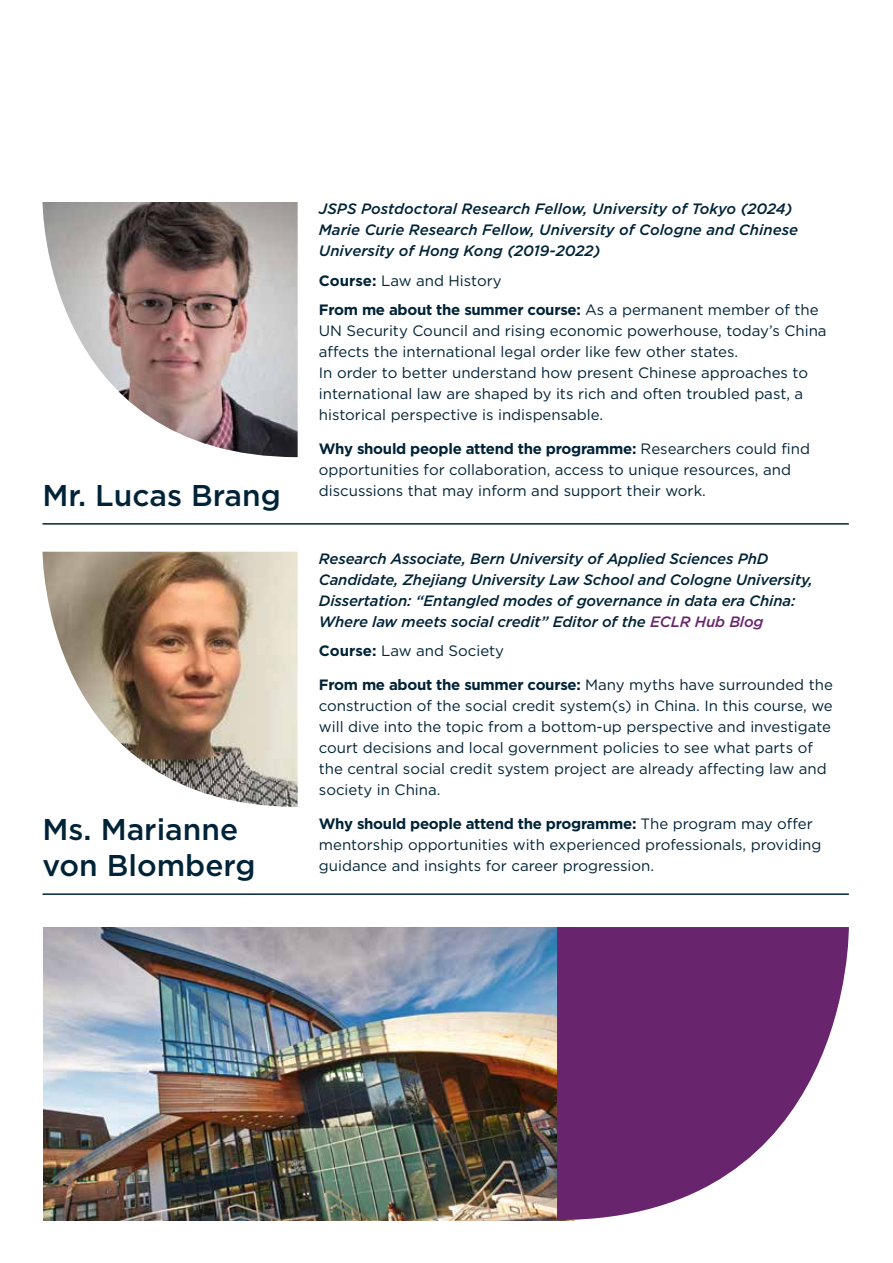
<style>
.page{position:relative;width:893px;height:1263px;background:#fff}
.page>*{position:absolute;margin:0;border:0;box-sizing:border-box;transform-origin:0 0}
.t1{font:500 30px/36px "Gotham";color:#002337}
.t2{font:15px/21px "Gotham";color:#002337}
.t3{font:italic 500 15px/21px "Gotham";letter-spacing:-.01em;color:#002337}
.s1{font-weight:700}
.s2{color:#68246d}
</style>
<div class="page">
<img style="left:43px;top:552px;width:255px;height:255px">
<hr style="left:43px;top:893px;width:806px;height:2px;background:#002337">
<img style="left:43px;top:202px;width:255px;height:255px">
<hr style="left:43px;top:523px;width:806px;height:2px;background:#002337">
<img style="left:43px;top:927px;width:514px;height:293px">
<svg style="left:557px;top:927px;width:292px;height:293px;fill:#68246d"></svg>
<h1 class="t1" style="left:43px;top:477px;width:240px">Mr. Lucas Brang</h1>
<h1 class="t1" style="left:43px;top:811px;width:215px">Ms. Marianne von Blomberg</h1>
<p class="t3" style="left:319px;top:198px;width:481px">JSPS Postdoctoral Research Fellow, University of Tokyo (2024)<br>Marie Curie Research Fellow, University of Cologne and Chinese<br>University of Hong Kong (2019-2022)</p>
<p class="t2" style="left:319px;top:265px;width:501px;line-height:29.5px"><span class="s1">Course:</span> Law and History<br><span class="s1">From me about the summer course:</span> As a permanent member of the</p>
<p class="t2" style="left:319px;top:320px;width:509px">UN Security Council and rising economic powerhouse, today’s China affects the international legal order like few other states.<br>In order to better understand how present Chinese approaches to international law are shaped by its rich and often troubled past, a historical perspective is indispensable.</p>
<p class="t2" style="left:319px;top:438px;width:493px"><span class="s1">Why should people attend the programme:</span> Researchers could find opportunities for collaboration, access to unique resources, and discussions that may inform and support their work.</p>
<p class="t3" style="left:319px;top:548px;width:495px">Research Associate, Bern University of Applied Sciences PhD Candidate, Zhejiang University Law School and Cologne University, Dissertation: “Entangled modes of governance in data era China:<br>Where law meets social credit” Editor of the <span class="s2">ECLR Hub Blog</span></p>
<p class="t2" style="left:319px;top:640px;width:187px"><span class="s1">Course:</span> Law and Society</p>
<p class="t2" style="left:319px;top:674px;width:515px"><span class="s1">From me about the summer course:</span> Many myths have surrounded the construction of the social credit system(s) in China. In this course, we will dive into the topic from a bottom-up perspective and investigate court decisions and local government policies to see what parts of the central social credit system project are already affecting law and society in China.</p>
<p class="t2" style="left:319px;top:813px;width:504px"><span class="s1">Why should people attend the programme:</span> The program may offer mentorship opportunities with experienced professionals, providing guidance and insights for career progression.</p>
</div>
